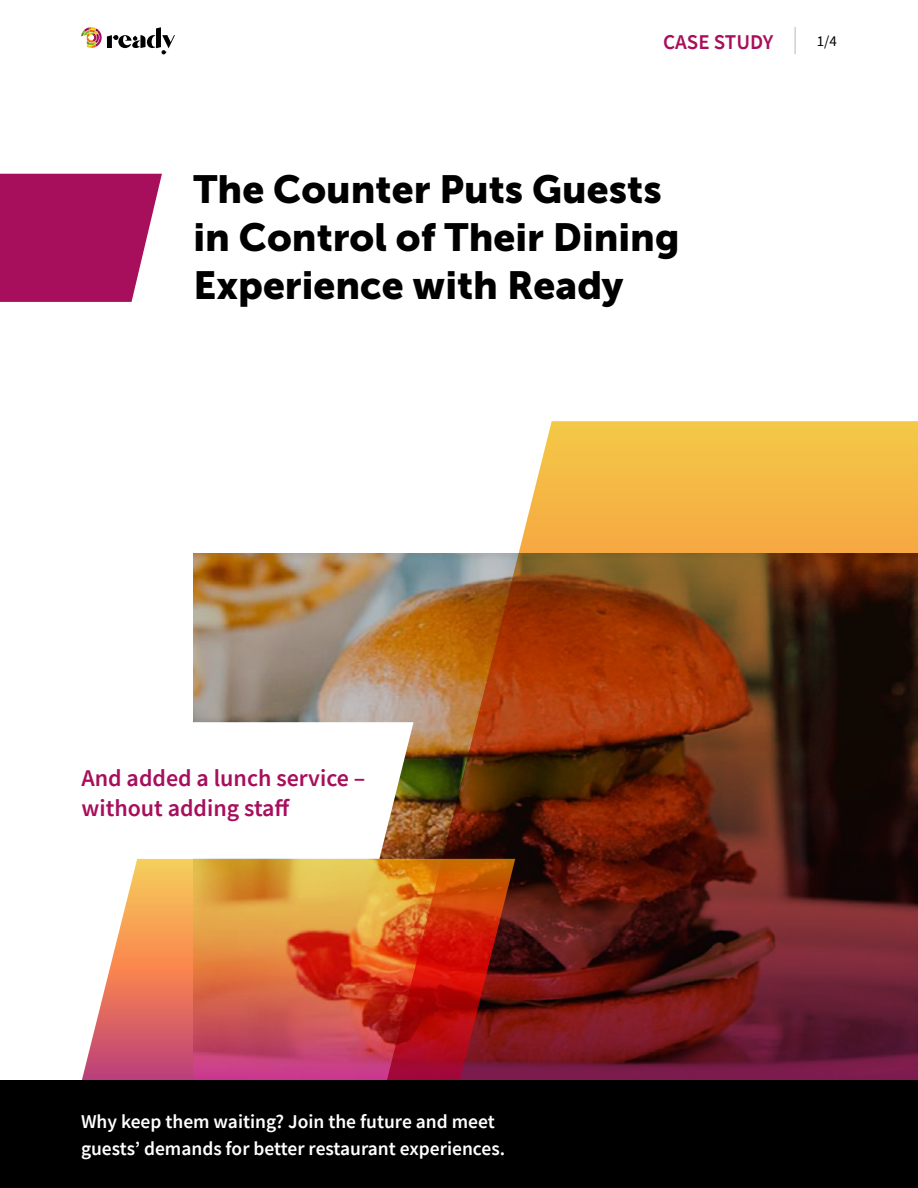
<style>
.page{position:relative;width:918px;height:1188px;background:#fff}
.page>*{position:absolute;margin:0;border:0;box-sizing:border-box;transform-origin:0 0}
.t1{font:39px/48px "Museo Sans 900";color:#000}
.t2{font:600 24px/30px "Source Sans Pro";color:#a70e5b}
.t3{font:600 21px "Source Sans Pro";color:#a70e5b}
.t4{font:600 19.5px/27px "Source Sans Pro";color:#fff}
.t5{font:15px "Source Sans Pro";color:#000}
</style>
<div class="page">
<img style="left:194px;top:554px;width:193px;height:168px">
<img style="left:387px;top:421px;width:531px;height:659px">
<svg style="left:0;top:174px;width:162px;height:128px;background:#af246a"></svg>
<img style="left:82px;top:859px;width:433px;height:221px">
<svg style="left:193px;top:722px;width:221px;height:137px"></svg>
<div style="left:0;top:1080px;width:918px;height:108px;background:#000"></div>
<svg style="left:81px;top:27px;width:94px;height:27px"></svg>
<svg style="left:795px;top:27px;width:1px;height:27px"></svg>
<p class="t3" style="left:663px;top:28px;width:112px">CASE STUDY</p>
<p class="t5" style="left:817px;top:32px;width:22px">1/4</p>
<h1 class="t1" style="left:194px;top:165px;width:488px">The Counter Puts Guests in Control of Their Dining<br>Experience with Ready</h1>
<p class="t2" style="left:81px;top:763px;width:285px">And added a lunch service – without adding staff</p>
<p class="t4" style="left:81px;top:1108px;width:426px">Why keep them waiting? Join the future and meet guests’ demands for better restaurant experiences.</p>
</div>
